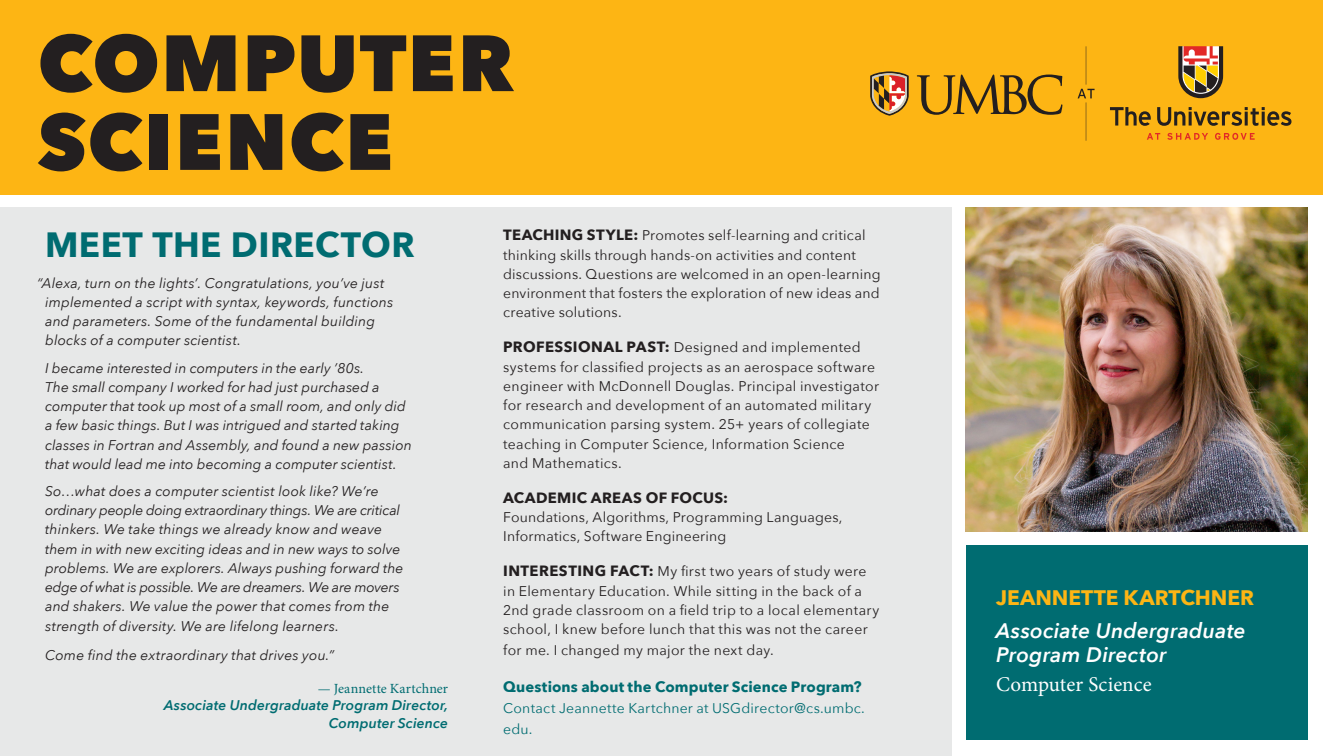
<style>
.page{position:relative;width:1323px;height:756px;background:#fff}
.page>*{position:absolute;margin:0;border:0;box-sizing:border-box;transform-origin:0 0}
.black_large_headers{font:800 78.75px/78.8px "Avenir Next";letter-spacing:.02em;color:#231f20}
.new_header{font:700 35px "Avenir Next";letter-spacing:.01em;color:#006c71}
.new_header-2{font:italic 600 21px/24.5px "Avenir Next";letter-spacing:.01em;color:#fff}
.new_header-3{font:700 21px "Avenir Next";letter-spacing:-.005em;color:#fdb514}
.new_header-4{font:21px "Minion Pro";color:#fff}
.text{font:700 14.88px "Avenir Next";letter-spacing:.005em;color:#006c71}
.text-2{font:700 14.88px "Avenir Next";letter-spacing:.02em;color:#231f20}
.quote_smaller{font:italic 14px/19.2px "Avenir Next";letter-spacing:.01em;color:#231f20}
.text-3{font:14px/19.2px "Avenir Next";letter-spacing:.02em;color:#231f20}
.quote_giver{font:italic 600 14px/17.5px "Avenir Next";letter-spacing:.005em;color:#006c71;text-align:right}
.text-4{font:14px/21px "Avenir Next";letter-spacing:.015em;color:#006c71}
.s1{font-family:"Minion Pro";font-weight:400;font-style:normal}
.s2{font-weight:700;font-size:14.88px}
</style>
<div class="page">
<div style="left:0;top:208px;width:952px;height:548px;background:#e7e8e8"></div>
<div style="left:0;top:0;width:1323px;height:194px;background:#fdb514"></div>
<img style="left:966px;top:208px;width:341px;height:324px">
<div style="left:966px;top:546px;width:341px;height:194px;background:#006c71"></div>
<svg style="left:1078px;top:89px;width:17px;height:9px"></svg>
<hr style="left:1086px;top:46px;width:1px;height:39px;background:#231f20">
<hr style="left:1086px;top:102px;width:1px;height:39px;background:#231f20">
<svg style="left:1178px;top:46px;width:45px;height:52px;background:#a77b4c"></svg>
<svg style="left:1147px;top:133px;width:108px;height:7px"></svg>
<svg style="left:1110px;top:107px;width:182px;height:19px"></svg>
<svg style="left:870px;top:71px;width:39px;height:45px"></svg>
<svg style="left:917px;top:75px;width:145px;height:40px"></svg>
<p class="black_large_headers" style="left:38px;top:23px;width:478px">COMPUTER<br>SCIENCE</p>
<p class="new_header" style="left:45px;top:214px;width:371px">MEET THE DIRECTOR</p>
<p class="quote_smaller" style="left:45px;top:273px;width:350px;text-indent:-8px">“Alexa, turn on the lights’. Congratulations, you’ve just implemented a script with syntax, keywords, functions and parameters. Some of the fundamental building blocks of a computer scientist.</p>
<p class="quote_smaller" style="left:45px;top:358px;width:368px">I became interested in computers in the early ’80s.<br>The small company I worked for had just purchased a computer that took up most of a small room, and only did a few basic things. But I was intrigued and started taking classes in Fortran and Assembly, and found a new passion that would lead me into becoming a computer scientist.</p>
<p class="quote_smaller" style="left:45px;top:481px;width:360px">So…what does a computer scientist look like? We’re ordinary people doing extraordinary things. We are critical thinkers. We take things we already know and weave them in with new exciting ideas and in new ways to solve problems. We are explorers. Always pushing forward the edge of what is possible. We are dreamers. We are movers and shakers. We value the power that comes from the strength of diversity. We are lifelong learners.</p>
<p class="quote_smaller" style="left:45px;top:645px;width:291px">Come find the extraordinary that drives you.”</p>
<p class="quote_giver" style="left:164px;top:679px;width:285px"><span class="s1">— Jeannette Kartchner<br></span>Associate Undergraduate Program Director,<br>Computer Science</p>
<p class="text-3" style="left:503px;top:226px;width:379px"><span class="s2">TEACHING STYLE:</span> Promotes self-learning and critical thinking skills through hands-on activities and content discussions. Questions are welcomed in an open-learning environment that fosters the exploration of new ideas and creative solutions.</p>
<p class="text-3" style="left:503px;top:338px;width:378px"><span class="s2">PROFESSIONAL PAST:</span> Designed and implemented systems for classified projects as an aerospace software engineer with McDonnell Douglas. Principal investigator for research and development of an automated military communication parsing system. 25+ years of collegiate teaching in Computer Science, Information Science<br>and Mathematics.</p>
<p class="text-2" style="left:503px;top:485px;width:226px">ACADEMIC AREAS OF FOCUS:</p>
<p class="text-3" style="left:503px;top:508px;width:341px">Foundations, Algorithms, Programming Languages,<br>Informatics, Software Engineering</p>
<p class="text-3" style="left:503px;top:562px;width:378px"><span class="s2">INTERESTING FACT:</span> My first two years of study were in Elementary Education. While sitting in the back of a 2nd grade classroom on a field trip to a local elementary school, I knew before lunch that this was not the career</p>
<p class="text-3" style="left:503px;top:641px;width:272px">for me. I changed my major the next day.</p>
<p class="text" style="left:503px;top:674px;width:360px">Questions about the Computer Science Program?</p>
<p class="text-4" style="left:503px;top:698px;width:363px">Contact Jeannette Kartchner at USGdirector@cs.umbc. edu.</p>
<p class="new_header-3" style="left:996px;top:580px;width:260px">JEANNETTE KARTCHNER</p>
<p class="new_header-2" style="left:996px;top:618px;width:251px">Associate Undergraduate<br>Program Director</p>
<p class="new_header-4" style="left:996px;top:670px;width:157px">Computer Science</p>
</div>
